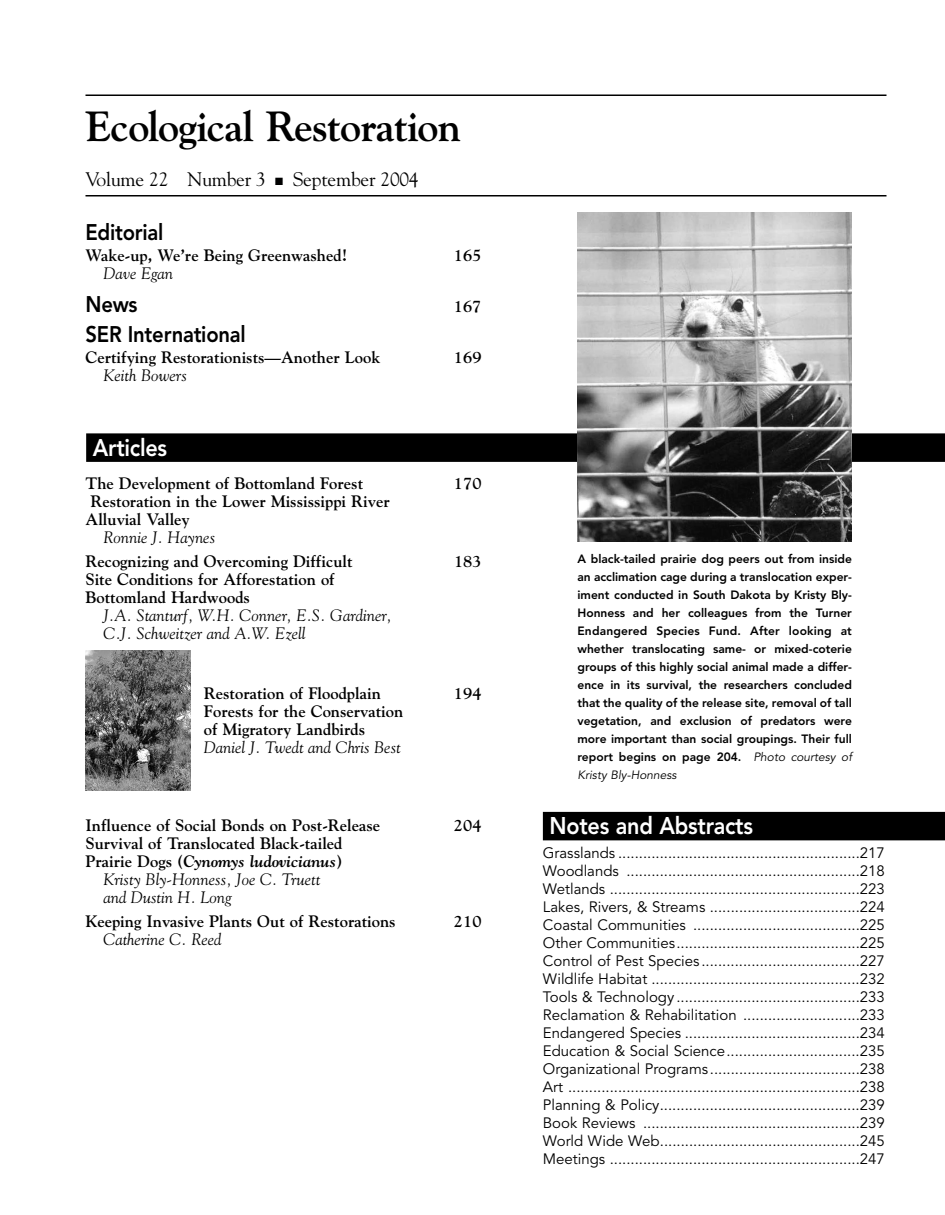
<style>
.page{position:relative;width:945px;height:1215px;background:#fff}
.page>*{position:absolute;margin:0;border:0;box-sizing:border-box;transform-origin:0 0}
.t1{font:700 42px "Goudy";letter-spacing:-.015em;color:#000}
.t2{font:800 24px "Avenir";letter-spacing:-.01em;color:#fff;scale:.9 1}
.t3{font:800 22.5px "Avenir";letter-spacing:-.01em;color:#000;scale:.9 1}
.t4{font:19.5px "Goudy";letter-spacing:-.01em;color:#000}
.t5{font:700 16.5px/18px "Goudy";color:#000}
.t6{font:italic 16.5px/18px "Goudy";color:#000}
.t7{font:italic 700 16.5px "Goudy";color:#000}
.t8{font:15px/18px "Avenir";color:#000;text-align:justify}
.t9{font:800 12px/18px "Avenir";color:#000;text-align:justify}
.s1{font-style:normal}
.s2{font-weight:400;font-style:italic}
</style>
<div class="page">
<div style="left:86px;top:433px;width:859px;height:29px;background:#000"></div>
<img style="left:578px;top:212px;width:274px;height:330px">
<hr style="left:86px;top:94px;width:800px;height:2px;background:#000">
<hr style="left:86px;top:195px;width:800px;height:1px;background:#000">
<div style="left:543px;top:812px;width:402px;height:28px;background:#000"></div>
<img style="left:86px;top:651px;width:104px;height:139px">
<h1 class="t1" style="left:86px;top:110px;width:377px">Ecological Restoration</h1>
<h3 class="t4" style="left:86px;top:171px;width:334px">Volume 22 Number 3 ■ September 2004</h3>
<h3 class="t3" style="left:86px;top:223px;width:88px">Editorial</h3>
<p class="t5" style="left:86px;top:248px;width:263px">Wake-up, We’re Being Greenwashed!</p>
<p class="t5" style="left:454px;top:248px;width:29px">165</p>
<p class="t6" style="left:103px;top:266px;width:71px">Dave Egan</p>
<h3 class="t3" style="left:86px;top:295px;width:59px">News</h3>
<p class="t5" style="left:454px;top:299px;width:29px">167</p>
<h3 class="t3" style="left:86px;top:325px;width:180px">SER International</h3>
<p class="t5" style="left:86px;top:350px;width:297px">Certifying Restorationists—Another Look</p>
<p class="t5" style="left:454px;top:350px;width:29px">169</p>
<p class="t6" style="left:103px;top:368px;width:85px">Keith Bowers</p>
<h2 class="t2" style="left:93px;top:438px;width:84px">Articles</h2>
<p class="t5" style="left:86px;top:476px;width:279px">The Development of Bottomland Forest</p>
<p class="t5" style="left:454px;top:476px;width:29px">170</p>
<p class="t5" style="left:86px;top:494px;width:306px;text-indent:5px">Restoration in the Lower Mississippi River<br>Alluvial Valley</p>
<p class="t6" style="left:103px;top:530px;width:113px">Ronnie J. Haynes</p>
<p class="t5" style="left:86px;top:554px;width:269px">Recognizing and Overcoming Difficult</p>
<p class="t5" style="left:454px;top:554px;width:29px">183</p>
<p class="t5" style="left:86px;top:572px;width:251px">Site Conditions for Afforestation of<br>Bottomland Hardwoods</p>
<p class="t6" style="left:103px;top:608px;width:290px">J.A. Stanturf, W.H. Conner, E.S. Gardiner,<br>C.J. Schweitzer and A.W. Ezell</p>
<p class="t5" style="left:204px;top:686px;width:178px">Restoration of Floodplain</p>
<p class="t5" style="left:454px;top:686px;width:29px">194</p>
<p class="t5" style="left:204px;top:704px;width:201px">Forests for the Conservation of Migratory Landbirds</p>
<p class="t6" style="left:204px;top:740px;width:198px">Daniel J. Twedt and Chris Best</p>
<p class="t5" style="left:86px;top:818px;width:296px">Influence of Social Bonds on Post-Release</p>
<p class="t5" style="left:454px;top:818px;width:29px">204</p>
<p class="t5" style="left:86px;top:836px;width:259px">Survival of Translocated Black-tailed</p>
<p class="t7" style="left:86px;top:855px;width:259px"><span class="s1">Prairie Dogs (</span>Cynomys ludovicianus<span class="s1">)</span></p>
<p class="t6" style="left:103px;top:872px;width:218px">Kristy Bly-Honness, Joe C. Truett</p>
<p class="t6" style="left:103px;top:890px;width:130px">and Dustin H. Long</p>
<p class="t5" style="left:85px;top:914px;width:312px">Keeping Invasive Plants Out of Restorations</p>
<p class="t5" style="left:454px;top:914px;width:29px">210</p>
<p class="t6" style="left:103px;top:932px;width:120px">Catherine C. Reed</p>
<p class="t9" style="left:578px;top:551px;width:276px">A black-tailed prairie dog peers out from inside an acclimation cage during a translocation exper&shy;iment conducted in South Dakota by Kristy Bly-Honness and her colleagues from the Turner Endangered Species Fund. After looking at whether translocating same- or mixed-coterie groups of this highly social animal made a differ&shy;ence in its survival, the researchers concluded that the quality of the release site, removal of tall vegetation, and exclusion of predators were more important than social groupings. Their full report begins on page 204. <span class="s2">Photo courtesy of Kristy Bly-Honness</span></p>
<h2 class="t2" style="left:550px;top:816px;width:228px">Notes and Abstracts</h2>
<p class="t8" style="left:543px;top:846px;width:343px">Grasslands ..........................................................217<br>Woodlands ........................................................218<br>Wetlands ............................................................223<br>Lakes, Rivers, &amp; Streams ....................................224<br>Coastal Communities ........................................225<br>Other Communities............................................225<br>Control of Pest Species......................................227<br>Wildlife Habitat ..................................................232<br>Tools &amp; Technology ............................................233<br>Reclamation &amp; Rehabilitation ............................233<br>Endangered Species ..........................................234<br>Education &amp; Social Science................................235<br>Organizational Programs....................................238<br>Art ......................................................................238<br>Planning &amp; Policy................................................239<br>Book Reviews ....................................................239<br>World Wide Web................................................245<br>Meetings ............................................................247</p>
</div>
